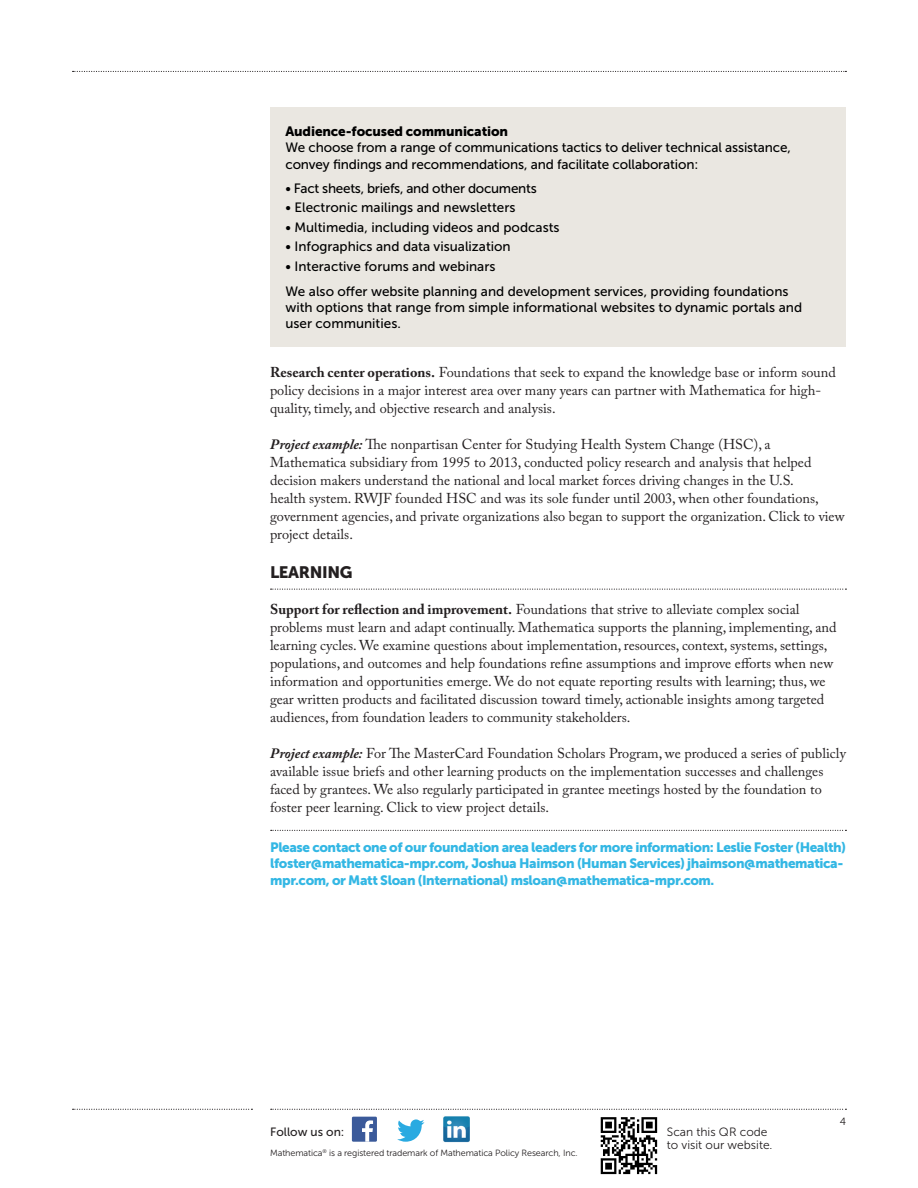
<style>
.page{position:relative;width:918px;height:1188px;background:#fff}
.page>*{position:absolute;margin:0;border:0;box-sizing:border-box;transform-origin:0 0}
.SUBHEAD___museo_sans{font:16.5px "Museo Sans 900";letter-spacing:-.02em;color:#231f20}
.TEXT___adobe_caslon{font:14.25px/18px "Adobe Caslon Pro";color:#231f20}
.CALLOUT_TEXT___museo{font:13.5px/16.5px "Museo Sans 500";color:#000}
.FOR_MORE_INFORMATION{font:13.5px/16.5px "Museo Sans 900";letter-spacing:-.03em;color:#33b7e4}
.CALLOUT_TEXT___museo-2{font:13.5px "Museo Sans 500";letter-spacing:-.02em;color:#000}
.QR_CODE_TEXT{font:12px/13.5px "Museo Sans 300";color:#231f20}
.t1{font:12px "Museo Sans 500";color:#231f20}
.t2{font:10.5px "Museo Sans 300";color:#231f20}
.t3{font:9px "Museo Sans 300";letter-spacing:-.01em;color:#231f20}
.s1{font-family:"Museo Sans 900"}
.s2{font-weight:700}
.s3{font-weight:700;font-style:italic}
</style>
<div class="page">
<svg style="left:271px;top:1109px;width:575px;height:1px"></svg>
<svg style="left:73px;top:1109px;width:179px;height:1px"></svg>
<svg style="left:73px;top:71px;width:773px;height:1px"></svg>
<svg style="left:271px;top:830px;width:575px;height:1px"></svg>
<div style="left:352px;top:1117px;width:25px;height:25px;background:#3b5a9a"></div>
<svg style="left:362px;top:1120px;width:11px;height:22px"></svg>
<svg style="left:397px;top:1119px;width:27px;height:23px"></svg>
<img style="left:443px;top:1116px;width:26px;height:27px">
<img style="left:600px;top:1117px;width:58px;height:58px">
<svg style="left:271px;top:589px;width:575px;height:1px"></svg>
<div style="left:270px;top:107px;width:576px;height:239px;background:#eae7e1"></div>
<p class="CALLOUT_TEXT___museo" style="left:285px;top:123px;width:507px"><span class="s1">Audience-focused communication<br></span>We choose from a range of communications tactics to deliver technical assistance, convey findings and recommendations, and facilitate collaboration:</p>
<p class="CALLOUT_TEXT___museo-2" style="left:285px;top:180px;width:253px">• Fact sheets, briefs, and other documents</p>
<p class="CALLOUT_TEXT___museo" style="left:285px;top:199px;width:232px">• Electronic mailings and newsletters</p>
<p class="CALLOUT_TEXT___museo" style="left:285px;top:219px;width:276px">• Multimedia, including videos and podcasts</p>
<p class="CALLOUT_TEXT___museo" style="left:285px;top:238px;width:227px">• Infographics and data visualization</p>
<p class="CALLOUT_TEXT___museo" style="left:285px;top:253px;width:505px;line-height:25.5px">• Interactive forums and webinars<br>We also offer website planning and development services, providing foundations</p>
<p class="CALLOUT_TEXT___museo" style="left:285px;top:300px;width:518px">with options that range from simple informational websites to dynamic portals and user communities.</p>
<p class="TEXT___adobe_caslon" style="left:270px;top:363px;width:567px"><span class="s2">Research center operations.</span> Foundations that seek to expand the knowledge base or inform sound policy decisions in a major interest area over many years can partner with Mathematica for high&shy;quality, timely, and objective research and analysis.</p>
<p class="TEXT___adobe_caslon" style="left:270px;top:435px;width:576px"><span class="s3">Project example:</span> The nonpartisan Center for Studying Health System Change (HSC), a Mathematica subsidiary from 1995 to 2013, conducted policy research and analysis that helped decision makers understand the national and local market forces driving changes in the U.S.<br>health system. RWJF founded HSC and was its sole funder until 2003, when other foundations, government agencies, and private organizations also began to support the organization. Click to view project details.</p>
<p class="SUBHEAD___museo_sans" style="left:270px;top:563px;width:84px">LEARNING</p>
<p class="TEXT___adobe_caslon" style="left:270px;top:600px;width:568px"><span class="s2">Support for reflection and improvement.</span> Foundations that strive to alleviate complex social problems must learn and adapt continually. Mathematica supports the planning, implementing, and learning cycles. We examine questions about implementation, resources, context, systems, settings, populations, and outcomes and help foundations refine assumptions and improve efforts when new information and opportunities emerge. We do not equate reporting results with learning; thus, we gear written products and facilitated discussion toward timely, actionable insights among targeted audiences, from foundation leaders to community stakeholders.</p>
<p class="TEXT___adobe_caslon" style="left:270px;top:744px;width:578px"><span class="s3">Project example:</span> For The MasterCard Foundation Scholars Program, we produced a series of publicly available issue briefs and other learning products on the implementation successes and challenges faced by grantees. We also regularly participated in grantee meetings hosted by the foundation to foster peer learning. Click to view project details.</p>
<p class="FOR_MORE_INFORMATION" style="left:270px;top:839px;width:577px">Please contact one of our foundation area leaders for more information: Leslie Foster (Health) lfoster@mathematica-mpr.com, Joshua Haimson (Human Services) jhaimson@mathematica&shy;mpr.com, or Matt Sloan (International) msloan@mathematica-mpr.com.</p>
<p class="t1" style="left:270px;top:1125px;width:76px">Follow us on:</p>
<p class="t3" style="left:270px;top:1148px;width:309px">Mathematica<sup>®</sup> is a registered trademark of Mathematica Policy Research, Inc.</p>
<p class="QR_CODE_TEXT" style="left:667px;top:1125px;width:107px">Scan this QR code to visit our website.</p>
<p class="t2" style="left:840px;top:1116px;width:8px">4</p>
</div>
